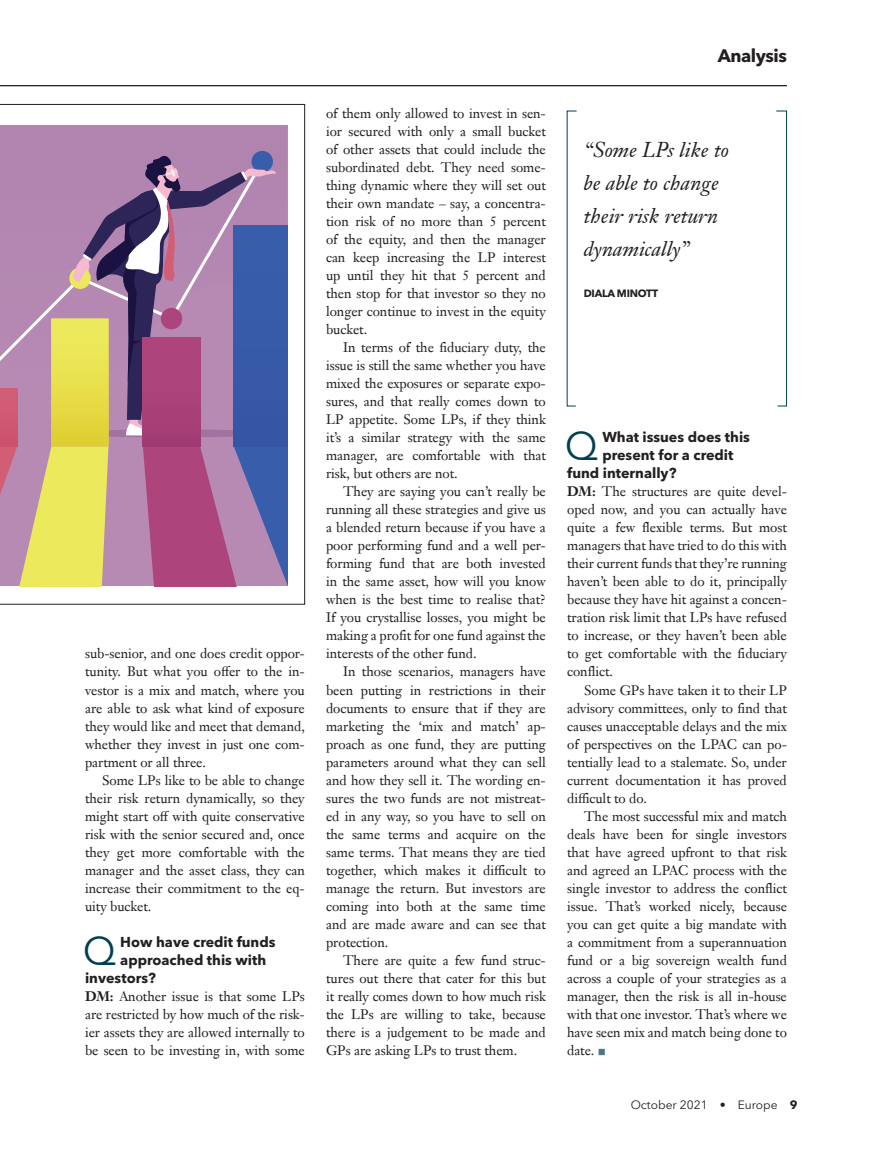
<style>
.page{position:relative;width:872px;height:1149px;background:#fff}
.page>*{position:absolute;margin:0;border:0;box-sizing:border-box;transform-origin:0 0}
.E_Analysis_Q_A_Quest{font:39.6px "Avenir Next LT Pro";color:#003f52}
.J_Analysis_Quote_sma{font:italic 21px/33px "Janson Text LT Pro";color:#231f20}
.t1{font:700 18px "Avenir Next LT Pro";letter-spacing:-.025em;color:#231f20}
.E_Analysis_Q_A_Quest-2{font:700 14.25px "Avenir Next LT Pro";color:#231f20}
.G__Analysis_Body_Ind{font:13.5px/18px "Janson Text LT Pro";letter-spacing:-.005em;color:#231f20;text-align:justify}
.F_Analysis_Body_NO_i{font:13.5px/18px "Janson Text LT Pro";letter-spacing:-.005em;color:#231f20;text-align:justify}
.Folio_Date__Publicat{font:12px "Avenir Next LT Pro";color:#231f20}
.K_Analysis_quote_nam{font:700 10.5px "Avenir Next LT Pro";letter-spacing:-.025em;color:#231f20}
.s1{font-weight:700}
.s2{color:#4f7789}
</style>
<div class="page">
<hr style="left:0;top:85px;width:787px;height:1px;background:#231f20">
<svg style="left:776px;top:110px;width:11px;height:296px"></svg>
<svg style="left:566px;top:110px;width:11px;height:296px"></svg>
<svg style="left:0;top:104px;width:305px;height:500px"></svg>
<div style="left:0;top:125px;width:287px;height:29px;background:#b184af"></div>
<div style="left:251px;top:151px;width:22px;height:21px;background:#385dab;border-radius:50%"></div>
<svg style="left:0;top:154px;width:287px;height:432px;background:#a38197"></svg>
<div style="left:0;top:388px;width:17px;height:58px;background:#d05971"></div>
<p class="G__Analysis_Body_Ind" style="left:85px;top:644px;width:221px">sub-senior, and one does credit oppor&shy;tunity. But what you offer to the in&shy;vestor is a mix and match, where you are able to ask what kind of exposure they would like and meet that demand, whether they invest in just one com&shy;partment or all three.</p>
<p class="G__Analysis_Body_Ind" style="left:85px;top:770px;width:221px;text-indent:17px">Some LPs like to be able to change their risk return dynamically, so they might start off with quite conservative risk with the senior secured and, once they get more comfortable with the manager and the asset class, they can increase their commitment to the eq&shy;uity bucket.</p>
<p class="E_Analysis_Q_A_Quest" style="left:83px;top:926px;width:35px">Q</p>
<p class="E_Analysis_Q_A_Quest-2" style="left:120px;top:932px;width:157px">How have credit funds</p>
<p class="E_Analysis_Q_A_Quest-2" style="left:120px;top:950px;width:147px">approached this with</p>
<p class="E_Analysis_Q_A_Quest-2" style="left:85px;top:968px;width:72px">investors?</p>
<p class="F_Analysis_Body_NO_i" style="left:85px;top:986px;width:221px"><span class="s1">DM:</span> Another issue is that some LPs are restricted by how much of the risk&shy;ier assets they are allowed internally to be seen to be investing in, with some</p>
<p class="F_Analysis_Body_NO_i" style="left:326px;top:104px;width:221px">of them only allowed to invest in sen&shy;ior secured with only a small bucket of other assets that could include the subordinated debt. They need some&shy;thing dynamic where they will set out their own mandate – say, a concentra&shy;tion risk of no more than 5 percent of the equity, and then the manager can keep increasing the LP interest up until they hit that 5 percent and then stop for that investor so they no longer continue to invest in the equity bucket.</p>
<p class="G__Analysis_Body_Ind" style="left:326px;top:338px;width:221px;text-indent:17px">In terms of the fiduciary duty, the issue is still the same whether you have mixed the exposures or separate expo&shy;sures, and that really comes down to LP appetite. Some LPs, if they think it’s a similar strategy with the same manager, are comfortable with that risk, but others are not.</p>
<p class="G__Analysis_Body_Ind" style="left:326px;top:482px;width:221px;text-indent:17px">They are saying you can’t really be running all these strategies and give us a blended return because if you have a poor performing fund and a well per&shy;forming fund that are both invested in the same asset, how will you know when is the best time to realise that?<br>If you crystallise losses, you might be making a profit for one fund against the interests of the other fund.</p>
<p class="G__Analysis_Body_Ind" style="left:326px;top:662px;width:221px;text-indent:17px">In those scenarios, managers have been putting in restrictions in their documents to ensure that if they are marketing the ‘mix and match’ ap&shy;proach as one fund, they are putting parameters around what they can sell and how they sell it. The wording en&shy;sures the two funds are not mistreat&shy;ed in any way, so you have to sell on the same terms and acquire on the same terms. That means they are tied together, which makes it difficult to manage the return. But investors are coming into both at the same time and are made aware and can see that protection.</p>
<p class="G__Analysis_Body_Ind" style="left:326px;top:950px;width:221px;text-indent:17px">There are quite a few fund struc&shy;tures out there that cater for this but it really comes down to how much risk the LPs are willing to take, because there is a judgement to be made and GPs are asking LPs to trust them.</p>
<h3 class="t1" style="left:717px;top:45px;width:71px">Analysis</h3>
<p class="J_Analysis_Quote_sma" style="left:584px;top:133px;width:147px">“Some LPs like to be able to change their risk return dynamically”</p>
<p class="K_Analysis_quote_nam" style="left:584px;top:286px;width:76px">DIALA MINOTT</p>
<p class="E_Analysis_Q_A_Quest" style="left:565px;top:422px;width:35px">Q</p>
<p class="E_Analysis_Q_A_Quest-2" style="left:602px;top:428px;width:149px">What issues does this</p>
<p class="E_Analysis_Q_A_Quest-2" style="left:602px;top:446px;width:133px">present for a credit</p>
<p class="E_Analysis_Q_A_Quest-2" style="left:567px;top:464px;width:111px">fund internally?</p>
<p class="F_Analysis_Body_NO_i" style="left:567px;top:482px;width:221px"><span class="s1">DM:</span> The structures are quite devel&shy;oped now, and you can actually have quite a few flexible terms. But most managers that have tried to do this with their current funds that they’re running haven’t been able to do it, principally because they have hit against a concen&shy;tration risk limit that LPs have refused to increase, or they haven’t been able to get comfortable with the fiduciary conflict.</p>
<p class="G__Analysis_Body_Ind" style="left:567px;top:680px;width:221px;text-indent:17px">Some GPs have taken it to their LP advisory committees, only to find that causes unacceptable delays and the mix of perspectives on the LPAC can po&shy;tentially lead to a stalemate. So, under current documentation it has proved difficult to do.</p>
<p class="G__Analysis_Body_Ind" style="left:567px;top:806px;width:221px;text-indent:17px">The most successful mix and match deals have been for single investors that have agreed upfront to that risk and agreed an LPAC process with the single investor to address the conflict issue. That’s worked nicely, because you can get quite a big mandate with a commitment from a superannuation fund or a big sovereign wealth fund across a couple of your strategies as a manager, then the risk is all in-house with that one investor. That’s where we have seen mix and match being done to date. <span class="s2">■</span></p>
<p class="Folio_Date__Publicat" style="left:630px;top:1097px;width:168px">October 2021 • Europe <span class="s1">9</span></p>
</div>
